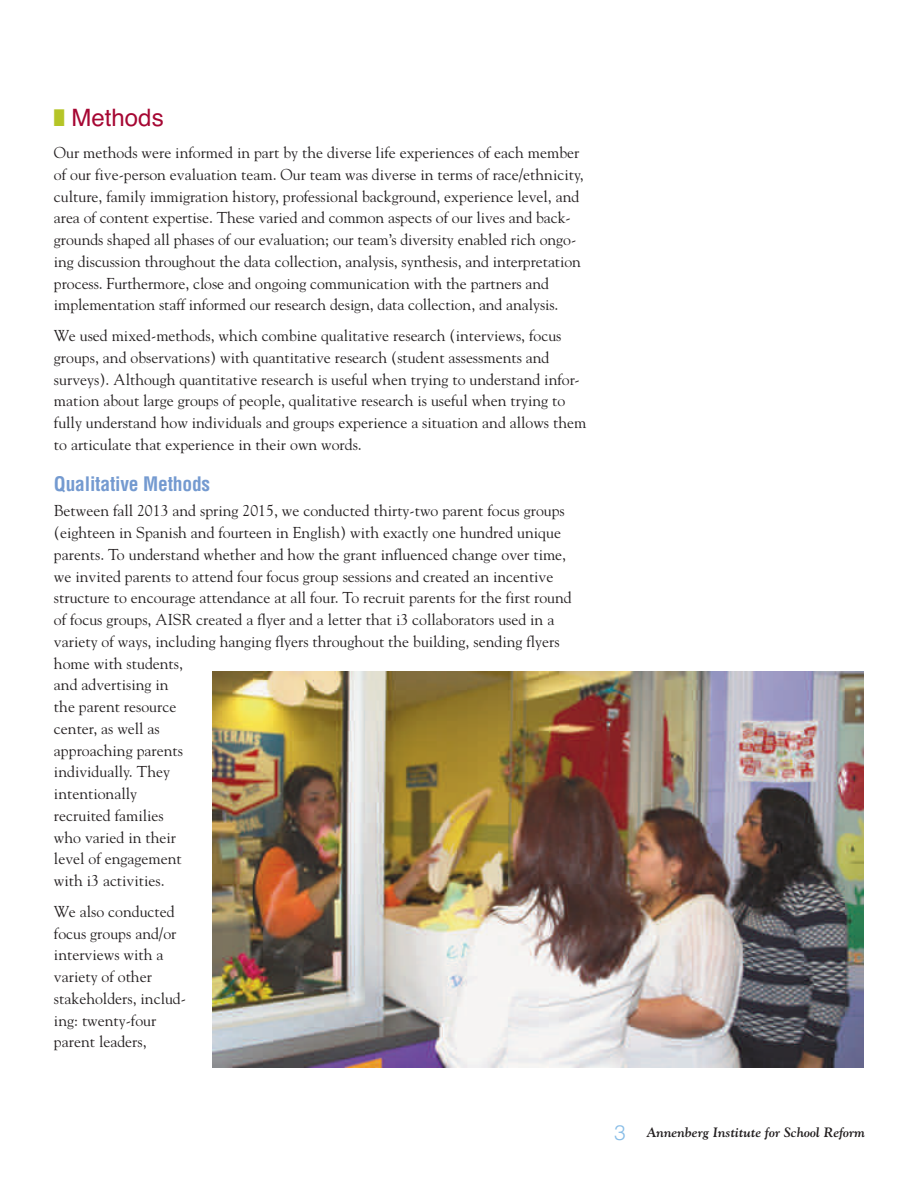
<style>
.page{position:relative;width:918px;height:1188px;background:#fff}
.page>*{position:absolute;margin:0;border:0;box-sizing:border-box;transform-origin:0 0}
.t1{font:24px "Helvetica";color:#a60733}
.t2{font:700 condensed 19.5px "Helvetica";letter-spacing:-.01em;color:#749ad0}
.t3{font:15.75px/21.8px "Goudy";color:#231f20}
.t4{font:italic 700 13.5px "Goudy";color:#231f20}
.s1{color:#b5c527}
.s2{font-family:"Helvetica";font-weight:300;font-style:normal;font-size:21px;color:#88bde7}
</style>
<div class="page">
<img style="left:212px;top:672px;width:652px;height:395px">
<h1 class="t1" style="left:54px;top:99px;width:111px"><span class="s1">■</span> Methods</h1>
<p class="t3" style="left:54px;top:141px;width:531px">Our methods were informed in part by the diverse life experiences of each member of our five-person evaluation team. Our team was diverse in terms of race/ethnicity, culture, family immigration history, professional background, experience level, and area of content expertise. These varied and common aspects of our lives and back&shy;grounds shaped all phases of our evaluation; our team’s diversity enabled rich ongo&shy;ing discussion throughout the data collection, analysis, synthesis, and interpretation process. Furthermore, close and ongoing communication with the partners and implementation staff informed our research design, data collection, and analysis.</p>
<p class="t3" style="left:54px;top:324px;width:534px">We used mixed-methods, which combine qualitative research (interviews, focus groups, and observations) with quantitative research (student assessments and surveys). Although quantitative research is useful when trying to understand infor&shy;mation about large groups of people, qualitative research is useful when trying to fully understand how individuals and groups experience a situation and allows them to articulate that experience in their own words.</p>
<p class="t2" style="left:54px;top:472px;width:158px">Qualitative Methods</p>
<p class="t3" style="left:54px;top:500px;width:519px">Between fall 2013 and spring 2015, we conducted thirty-two parent focus groups (eighteen in Spanish and fourteen in English) with exactly one hundred unique parents. To understand whether and how the grant influenced change over time, we invited parents to attend four focus group sessions and created an incentive structure to encourage attendance at all four. To recruit parents for the first round of focus groups, AISR created a flyer and a letter that i3 collaborators used in a variety of ways, including hanging flyers throughout the building, sending flyers home with students,<br>and advertising in<br>the parent resource<br>center, as well as<br>approaching parents<br>individually. They<br>intentionally<br>recruited families<br>who varied in their<br>level of engagement<br>with i3 activities.</p>
<p class="t3" style="left:54px;top:900px;width:134px">We also conducted focus groups and/or interviews with a variety of other stakeholders, includ&shy;ing: twenty-four parent leaders,</p>
<p class="t4" style="left:614px;top:1124px;width:252px"><span class="s2">3</span> Annenberg Institute for School Reform</p>
</div>
